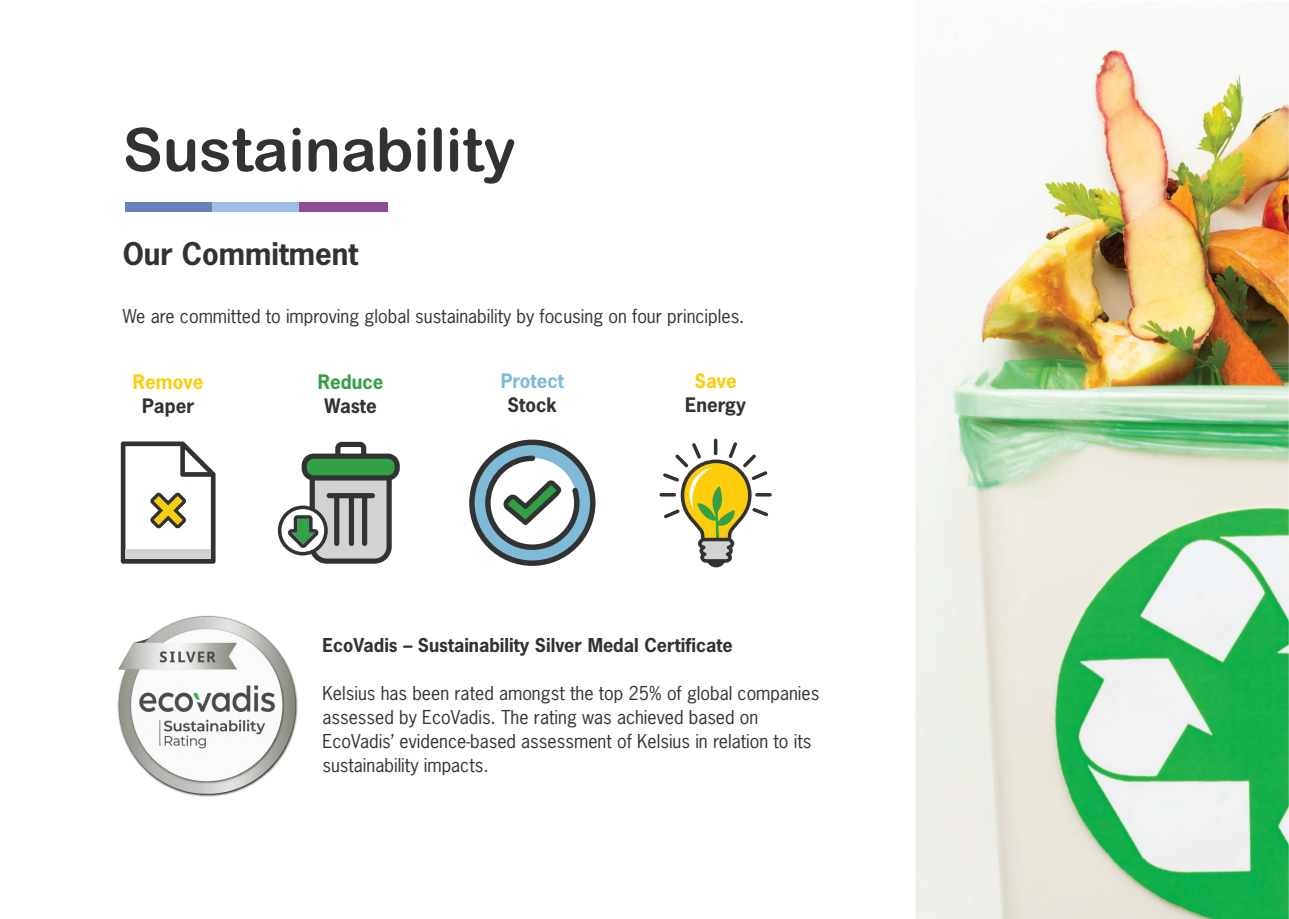
<style>
.page{position:relative;width:1289px;height:919px;background:#fff}
.page>*{position:absolute;margin:0;border:0;box-sizing:border-box;transform-origin:0 0}
.t1{font:60px "Arial Rounded MT Bold";color:#313232}
.t2{font:700 29.4px "News Gothic Std";color:#313232}
.t3{font:700 18.75px "News Gothic Std";color:#313232}
.t4{font:700 18.75px "News Gothic Std";color:#fdcc09}
.t5{font:700 18.75px "News Gothic Std";color:#80bad9}
.t6{font:700 18.75px "News Gothic Std";color:#33a047}
.t7{font:18px/24px "News Gothic Std";color:#313232}
.t8{font:700 18px "News Gothic Std";color:#313232}
</style>
<div class="page">
<div style="left:126px;top:202px;width:88px;height:10px;background:#6682bd"></div>
<div style="left:212px;top:202px;width:88px;height:10px;background:#9ebfe4"></div>
<div style="left:299px;top:202px;width:88px;height:10px;background:#8c4b92"></div>
<svg style="left:121px;top:441px;width:94px;height:122px"></svg>
<svg style="left:278px;top:442px;width:122px;height:121px"></svg>
<svg style="left:469px;top:439px;width:126px;height:127px"></svg>
<hr style="left:755px;top:493px;width:16px;height:3px;background:#313232;border-radius:2px">
<hr style="left:659px;top:493px;width:17px;height:3px;background:#313232;border-radius:2px">
<hr style="left:714px;top:438px;width:3px;height:17px;background:#313232;border-radius:2px">
<svg style="left:663px;top:442px;width:105px;height:125px"></svg>
<img style="left:117px;top:615px;width:181px;height:182px">
<img style="left:915px;top:35px;width:373px;height:883px">
<h1 class="t1" style="left:123px;top:114px;width:395px">Sustainability</h1>
<h2 class="t2" style="left:123px;top:235px;width:237px">Our Commitment</h2>
<p class="t7" style="left:123px;top:304px;width:623px">We are committed to improving global sustainability by focusing on four principles.</p>
<p class="t4" style="left:133px;top:369px;width:72px">Remove</p>
<p class="t3" style="left:142px;top:393px;width:53px">Paper</p>
<p class="t6" style="left:318px;top:369px;width:67px">Reduce</p>
<p class="t3" style="left:324px;top:393px;width:54px">Waste</p>
<p class="t5" style="left:500px;top:368px;width:65px">Protect</p>
<p class="t3" style="left:507px;top:392px;width:51px">Stock</p>
<p class="t4" style="left:694px;top:368px;width:44px">Save</p>
<p class="t3" style="left:685px;top:392px;width:62px">Energy</p>
<p class="t8" style="left:322px;top:633px;width:412px">EcoVadis – Sustainability Silver Medal Certificate</p>
<p class="t7" style="left:322px;top:681px;width:498px">Kelsius has been rated amongst the top 25% of global companies assessed by EcoVadis. The rating was achieved based on EcoVadis’ evidence-based assessment of Kelsius in relation to its sustainability impacts.</p>
</div>
